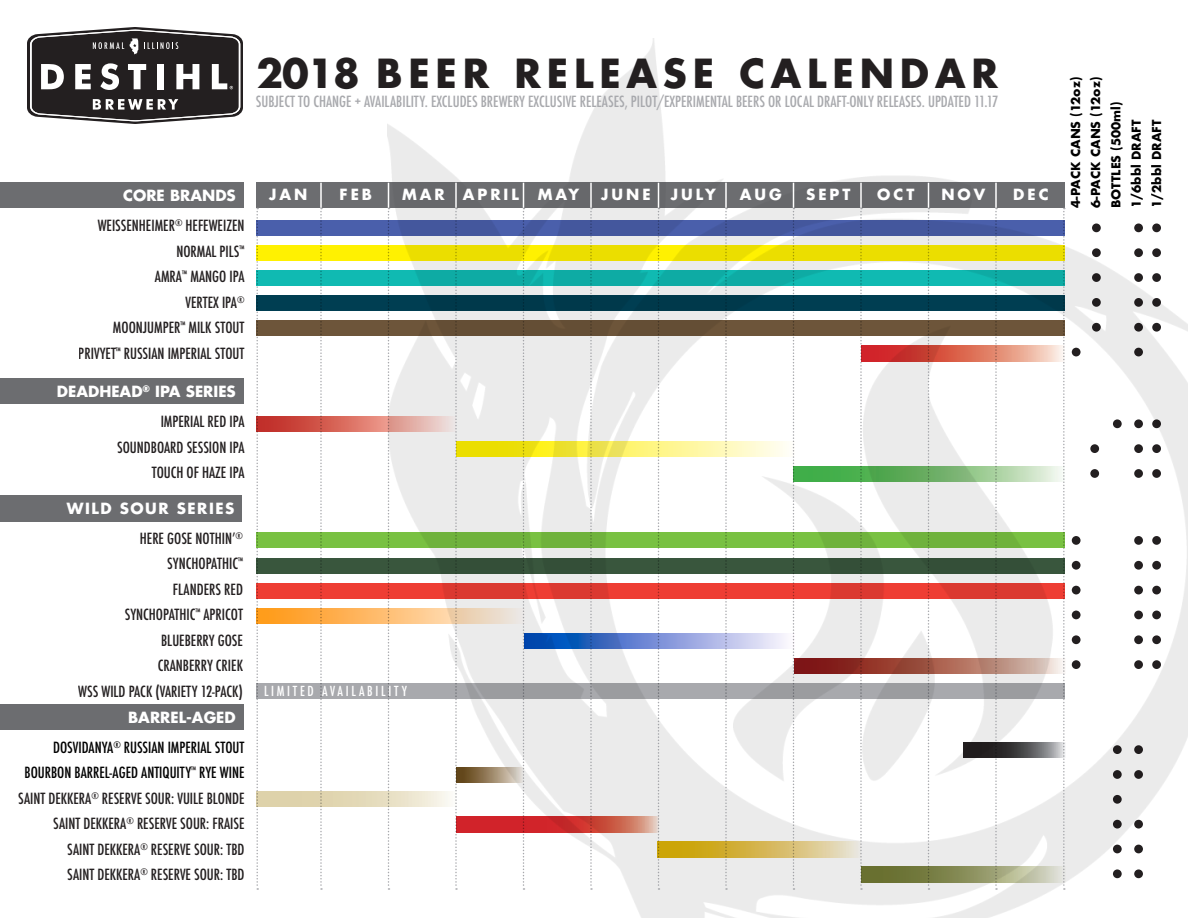
<style>
.page{position:relative;width:1188px;height:918px;background:#fff}
.page>*{position:absolute;margin:0;border:0;box-sizing:border-box;transform-origin:0 0}
.t1{font:700 39px "Futura Std";letter-spacing:.15em;color:#231f20}
.t2{font:500 condensed 15px/25.5px "Futura";color:#231f20;text-align:right}
.t3{font:500 condensed 15px "Futura";color:#a8a9ad}
.t4{font:700 15px "Futura Std";letter-spacing:.1em;color:#fff}
.t5{font:700 15px "Futura Std";color:#fff}
.t6{font:500 condensed 13.5px "Futura";letter-spacing:.2em;color:#fff}
.t7{font:700 12px/20.2px "Futura";color:#000}
.s1{color:#000}
</style>
<div class="page">
<svg style="left:320px;top:208px;width:2px;height:682px"></svg>
<div style="left:256px;top:183px;width:809px;height:25px;background:#6c6d70"></div>
<hr style="left:320px;top:183px;width:2px;height:25px;background:#fff">
<svg style="left:256px;top:208px;width:2px;height:682px"></svg>
<img style="left:388px;top:39px;width:800px;height:879px">
<div style="left:0;top:183px;width:244px;height:25px;background:#6c6d70"></div>
<svg style="left:256px;top:245px;width:809px;height:16px;background:#efe200"></svg>
<div style="left:256px;top:220px;width:809px;height:16px;background:linear-gradient(to right,#485ca5,#45589f)"></div>
<div style="left:256px;top:295px;width:809px;height:16px;background:#003e52"></div>
<div style="left:256px;top:270px;width:809px;height:16px;background:linear-gradient(to right,#0fb3ab,#0fb1a9)"></div>
<div style="left:256px;top:321px;width:809px;height:15px;background:#6d553a"></div>
<div style="left:0;top:495px;width:242px;height:27px;background:#6c6d70"></div>
<svg style="left:27px;top:27px;width:216px;height:97px"></svg>
<svg style="left:861px;top:346px;width:204px;height:15px;background:#db6f61"></svg>
<div style="left:0;top:379px;width:244px;height:25px;background:#6c6d70"></div>
<svg style="left:457px;top:441px;width:337px;height:16px;background:#f6ed69"></svg>
<svg style="left:256px;top:416px;width:200px;height:16px;background:#d87b72"></svg>
<svg style="left:794px;top:466px;width:271px;height:16px;background:#7cbe79"></svg>
<div style="left:256px;top:558px;width:809px;height:15px;background:#39563d"></div>
<svg style="left:256px;top:533px;width:809px;height:15px;background:#74ba3f"></svg>
<div style="left:256px;top:608px;width:268px;height:16px;background:linear-gradient(to right,#ff9810,#ede5e0)"></div>
<svg style="left:256px;top:583px;width:809px;height:15px;background:#e63b32"></svg>
<svg style="left:524px;top:633px;width:270px;height:16px;background:#7493d4"></svg>
<svg style="left:794px;top:658px;width:271px;height:16px;background:#a66156"></svg>
<div style="left:0;top:705px;width:244px;height:25px;background:#6c6d70"></div>
<svg style="left:457px;top:767px;width:67px;height:16px"></svg>
<svg style="left:963px;top:742px;width:102px;height:15px;background:#504f51"></svg>
<svg style="left:456px;top:817px;width:202px;height:15px;background:#ce403d"></svg>
<svg style="left:256px;top:791px;width:201px;height:16px;background:#e5dcbe"></svg>
<svg style="left:861px;top:867px;width:204px;height:15px;background:#929769"></svg>
<svg style="left:658px;top:842px;width:203px;height:15px;background:#d5ba59"></svg>
<div style="left:1092px;top:223px;width:9px;height:9px;background:#231f20;border-radius:50%"></div>
<div style="left:1092px;top:248px;width:9px;height:9px;background:#231f20;border-radius:50%"></div>
<div style="left:1092px;top:273px;width:9px;height:9px;background:#231f20;border-radius:50%"></div>
<div style="left:1092px;top:298px;width:9px;height:9px;background:#231f20;border-radius:50%"></div>
<div style="left:1092px;top:323px;width:9px;height:9px;background:#231f20;border-radius:50%"></div>
<div style="left:1072px;top:348px;width:9px;height:8px;background:#231f20;border-radius:50%"></div>
<div style="left:1134px;top:223px;width:9px;height:9px;background:#231f20;border-radius:50%"></div>
<div style="left:1134px;top:248px;width:9px;height:9px;background:#231f20;border-radius:50%"></div>
<div style="left:1134px;top:273px;width:9px;height:9px;background:#231f20;border-radius:50%"></div>
<div style="left:1134px;top:298px;width:9px;height:9px;background:#231f20;border-radius:50%"></div>
<div style="left:1134px;top:323px;width:9px;height:9px;background:#231f20;border-radius:50%"></div>
<div style="left:1134px;top:348px;width:9px;height:8px;background:#231f20;border-radius:50%"></div>
<div style="left:1152px;top:223px;width:9px;height:9px;background:#231f20;border-radius:50%"></div>
<div style="left:1152px;top:248px;width:9px;height:9px;background:#231f20;border-radius:50%"></div>
<div style="left:1152px;top:273px;width:9px;height:9px;background:#231f20;border-radius:50%"></div>
<div style="left:1152px;top:298px;width:9px;height:9px;background:#231f20;border-radius:50%"></div>
<div style="left:1152px;top:323px;width:9px;height:9px;background:#231f20;border-radius:50%"></div>
<div style="left:1113px;top:419px;width:9px;height:9px;background:#231f20;border-radius:50%"></div>
<div style="left:1090px;top:444px;width:9px;height:9px;background:#231f20;border-radius:50%"></div>
<div style="left:1090px;top:469px;width:9px;height:9px;background:#231f20;border-radius:50%"></div>
<div style="left:1072px;top:536px;width:9px;height:9px;background:#231f20;border-radius:50%"></div>
<div style="left:1072px;top:561px;width:9px;height:9px;background:#231f20;border-radius:50%"></div>
<div style="left:1072px;top:586px;width:9px;height:8px;background:#231f20;border-radius:50%"></div>
<div style="left:1072px;top:611px;width:9px;height:8px;background:#231f20;border-radius:50%"></div>
<div style="left:1072px;top:635px;width:9px;height:9px;background:#231f20;border-radius:50%"></div>
<div style="left:1072px;top:660px;width:9px;height:9px;background:#231f20;border-radius:50%"></div>
<div style="left:1134px;top:419px;width:9px;height:9px;background:#231f20;border-radius:50%"></div>
<div style="left:1134px;top:444px;width:9px;height:9px;background:#231f20;border-radius:50%"></div>
<div style="left:1134px;top:469px;width:9px;height:9px;background:#231f20;border-radius:50%"></div>
<div style="left:1152px;top:419px;width:9px;height:9px;background:#231f20;border-radius:50%"></div>
<div style="left:1152px;top:444px;width:9px;height:9px;background:#231f20;border-radius:50%"></div>
<div style="left:1152px;top:469px;width:9px;height:9px;background:#231f20;border-radius:50%"></div>
<div style="left:1134px;top:536px;width:9px;height:9px;background:#231f20;border-radius:50%"></div>
<div style="left:1134px;top:561px;width:9px;height:9px;background:#231f20;border-radius:50%"></div>
<div style="left:1134px;top:586px;width:9px;height:8px;background:#231f20;border-radius:50%"></div>
<div style="left:1134px;top:611px;width:9px;height:8px;background:#231f20;border-radius:50%"></div>
<div style="left:1134px;top:635px;width:9px;height:9px;background:#231f20;border-radius:50%"></div>
<div style="left:1134px;top:660px;width:9px;height:9px;background:#231f20;border-radius:50%"></div>
<div style="left:1152px;top:536px;width:9px;height:9px;background:#231f20;border-radius:50%"></div>
<div style="left:1152px;top:561px;width:9px;height:9px;background:#231f20;border-radius:50%"></div>
<div style="left:1152px;top:586px;width:9px;height:8px;background:#231f20;border-radius:50%"></div>
<div style="left:1152px;top:611px;width:9px;height:8px;background:#231f20;border-radius:50%"></div>
<div style="left:1152px;top:635px;width:9px;height:9px;background:#231f20;border-radius:50%"></div>
<div style="left:1152px;top:660px;width:9px;height:9px;background:#231f20;border-radius:50%"></div>
<div style="left:1113px;top:745px;width:9px;height:9px;background:#231f20;border-radius:50%"></div>
<div style="left:1113px;top:770px;width:9px;height:9px;background:#231f20;border-radius:50%"></div>
<div style="left:1113px;top:795px;width:9px;height:9px;background:#231f20;border-radius:50%"></div>
<div style="left:1113px;top:820px;width:9px;height:9px;background:#231f20;border-radius:50%"></div>
<div style="left:1113px;top:845px;width:9px;height:8px;background:#231f20;border-radius:50%"></div>
<div style="left:1113px;top:869px;width:9px;height:9px;background:#231f20;border-radius:50%"></div>
<div style="left:1134px;top:745px;width:9px;height:9px;background:#231f20;border-radius:50%"></div>
<div style="left:1134px;top:770px;width:9px;height:9px;background:#231f20;border-radius:50%"></div>
<div style="left:1134px;top:820px;width:9px;height:9px;background:#231f20;border-radius:50%"></div>
<div style="left:1134px;top:845px;width:9px;height:8px;background:#231f20;border-radius:50%"></div>
<div style="left:1134px;top:869px;width:9px;height:9px;background:#231f20;border-radius:50%"></div>
<div style="left:256px;top:683px;width:809px;height:16px;background:linear-gradient(to right,#a5a6aa,#9fa0a4)"></div>
<p class="t1" style="left:256px;top:47px;width:743px">2018 BEER RELEASE CALENDAR</p>
<p class="t3" style="left:256px;top:91px;width:744px">SUBJECT TO CHANGE + AVAILABILITY. EXCLUDES BREWERY EXCLUSIVE RELEASES, PILOT/EXPERIMENTAL BEERS OR LOCAL DRAFT-ONLY RELEASES. UPDATED 11.17</p>
<p class="t5" style="left:123px;top:186px;width:114px">CORE BRANDS</p>
<p class="t2" style="left:79px;top:213px;width:167px">WEISSENHEIMER<sup>®</sup> HEFEWEIZEN<br>NORMAL PILS<sup>™<br></sup>AMRA<sup>™</sup> MANGO IPA<br>VERTEX IPA<sup>®<br></sup>MOONJUMPER<sup>™</sup> MILK STOUT<br>PRIVYET<sup>™</sup> RUSSIAN IMPERIAL STOUT</p>
<p class="t5" style="left:57px;top:382px;width:181px">DEADHEAD<sup>®</sup> IPA SERIES</p>
<p class="t2" style="left:117px;top:409px;width:129px">IMPERIAL RED IPA<br>SOUNDBOARD SESSION IPA<br>TOUCH OF HAZE IPA</p>
<p class="t4" style="left:67px;top:498px;width:169px">WILD SOUR SERIES</p>
<p class="t2" style="left:78px;top:525px;width:166px">HERE GOSE NOTHIN’<sup>®<br></sup>SYNCHOPATHIC<sup>™<br></sup>FLANDERS RED<br>SYNCHOPATHIC<sup>™</sup> APRICOT<br>BLUEBERRY GOSE<br>CRANBERRY CRIEK<br>WSS WILD PACK (VARIETY 12-PACK)</p>
<p class="t5" style="left:128px;top:707px;width:109px">BARREL-AGED</p>
<p class="t2" style="left:18px;top:735px;width:228px"><span class="s1">DOSVIDANYA</span><sup>®</sup> <span class="s1">RUSSIAN IMPERIAL STOUT BOURBON BARREL-AGED ANTIQUITY</span><sup>™</sup> <span class="s1">RYE WINE </span>SAINT DEKKERA<sup>®</sup> RESERVE SOUR: VUILE BLONDE SAINT DEKKERA<sup>®</sup> RESERVE SOUR: FRAISE<br>SAINT DEKKERA<sup>®</sup> RESERVE SOUR: TBD<br>SAINT DEKKERA<sup>®</sup> RESERVE SOUR: TBD</p>
<p class="t4" style="left:269px;top:185px;width:40px">JAN</p>
<p class="t4" style="left:340px;top:185px;width:34px">FEB</p>
<p class="t4" style="left:402px;top:185px;width:44px">MAR</p>
<p class="t4" style="left:463px;top:185px;width:58px">APRIL</p>
<p class="t4" style="left:538px;top:185px;width:43px">MAY</p>
<p class="t4" style="left:601px;top:185px;width:51px">JUNE</p>
<p class="t4" style="left:671px;top:185px;width:46px">JULY</p>
<p class="t4" style="left:740px;top:185px;width:44px">AUG</p>
<p class="t4" style="left:806px;top:185px;width:46px">SEPT</p>
<p class="t4" style="left:877px;top:185px;width:39px">OCT</p>
<p class="t4" style="left:941px;top:185px;width:45px">NOV</p>
<p class="t4" style="left:1013px;top:185px;width:37px">DEC</p>
<p class="t6" style="left:264px;top:682px;width:144px">LIMITED AVAILABILITY</p>
<p class="t7" style="left:1065px;top:208px;width:133px;rotate:-90deg">4-PACK CANS (12oz)<br>6-PACK CANS (12oz)<br>BOTTLES (500ml)<br>1/6bbl DRAFT<br>1/2bbl DRAFT</p>
</div>
